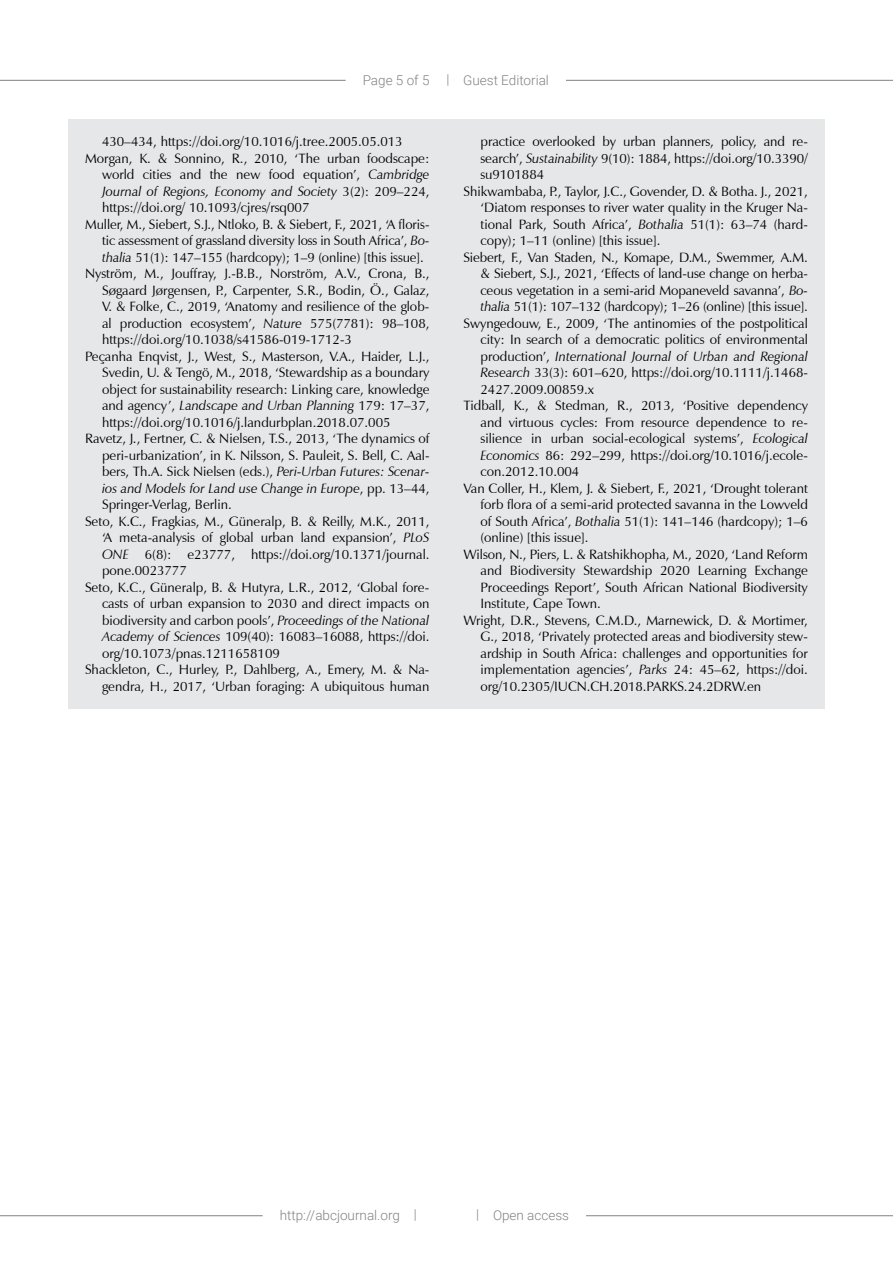
<style>
.page{position:relative;width:893px;height:1263px;background:#fff}
.page>*{position:absolute;margin:0;border:0;box-sizing:border-box;transform-origin:0 0}
.t1{font:13.5px "Zapf Humanist 601 BT";color:#000}
.t2{font:italic 13.5px "Zapf Humanist 601 BT";color:#000}
.t3{font:300 13.5px "Roboto";color:#808285}
.s1{font-style:italic}
.s2{font-style:normal}
</style>
<div class="page">
<hr style="left:0;top:1215px;width:893px;height:1px;background:#808285">
<hr style="left:0;top:80px;width:893px;height:1px;background:#808285">
<div style="left:459px;top:1212px;width:127px;height:7px;background:#fff"></div>
<div style="left:417px;top:1186px;width:59px;height:34px;background:#fff"></div>
<div style="left:263px;top:1212px;width:171px;height:7px;background:#fff"></div>
<div style="left:346px;top:77px;width:100px;height:7px;background:#fff"></div>
<div style="left:429px;top:77px;width:137px;height:7px;background:#fff"></div>
<div style="left:68px;top:119px;width:757px;height:589px;background:#e6e7e8"></div>
<p class="t3" style="left:363px;top:71px;width:68px">Page 5 of 5</p>
<p class="t3" style="left:446px;top:71px;width:104px">| Guest Editorial</p>
<p class="t1" style="left:102px;top:133px;width:302px">430–434, https://doi.org/10.1016/j.tree.2005.05.013</p>
<p class="t1" style="left:85px;top:150px;width:346px">Morgan, K. &amp; Sonnino, R., 2010, ‘The urban foodscape:</p>
<p class="t1" style="left:102px;top:166px;width:329px">world cities and the new food equation’, <span class="s1">Cambridge</span></p>
<p class="t2" style="left:102px;top:183px;width:329px">Journal of Regions, Economy and Society <span class="s2">3(2): 209–224,</span></p>
<p class="t1" style="left:102px;top:199px;width:209px">https://doi.org/ 10.1093/cjres/rsq007</p>
<p class="t1" style="left:85px;top:216px;width:346px">Muller, M., Siebert, S.J., Ntloko, B. &amp; Siebert, F., 2021, ‘A floris-</p>
<p class="t1" style="left:102px;top:232px;width:329px">tic assessment of grassland diversity loss in South Africa’, <span class="s1">Bo-</span></p>
<p class="t1" style="left:102px;top:249px;width:323px"><span class="s1">thalia</span> 51(1): 147–155 (hardcopy); 1–9 (online) [this issue].</p>
<p class="t1" style="left:85px;top:265px;width:346px">Nyström, M., Jouffray, J.-B.B., Norström, A.V., Crona, B.,</p>
<p class="t1" style="left:102px;top:282px;width:329px">Søgaard Jørgensen, P., Carpenter, S.R., Bodin, Ö., Galaz,</p>
<p class="t1" style="left:102px;top:298px;width:329px">V. &amp; Folke, C., 2019, ‘Anatomy and resilience of the glob-</p>
<p class="t1" style="left:102px;top:315px;width:329px">al production ecosystem’, <span class="s1">Nature</span> 575(7781): 98–108,</p>
<p class="t1" style="left:102px;top:331px;width:251px">https://doi.org/10.1038/s41586-019-1712-3</p>
<p class="t1" style="left:85px;top:348px;width:346px">Peçanha Enqvist, J., West, S., Masterson, V.A., Haider, L.J.,</p>
<p class="t1" style="left:102px;top:364px;width:329px">Svedin, U. &amp; Tengö, M., 2018, ‘Stewardship as a boundary</p>
<p class="t1" style="left:102px;top:381px;width:329px">object for sustainability research: Linking care, knowledge</p>
<p class="t2" style="left:102px;top:397px;width:329px"><span class="s2">and agency’,</span> Landscape and Urban Planning <span class="s2">179: 17–37,</span></p>
<p class="t1" style="left:102px;top:414px;width:290px">https://doi.org/10.1016/j.landurbplan.2018.07.005</p>
<p class="t1" style="left:85px;top:430px;width:346px">Ravetz, J., Fertner, C. &amp; Nielsen, T.S., 2013, ‘The dynamics of</p>
<p class="t1" style="left:102px;top:447px;width:329px">peri-urbanization’, in K. Nilsson, S. Pauleit, S. Bell, C. Aal-</p>
<p class="t1" style="left:102px;top:463px;width:329px">bers, Th.A. Sick Nielsen (eds.), <span class="s1">Peri-Urban Futures: Scenar-</span></p>
<p class="t2" style="left:102px;top:480px;width:329px">ios and Models for Land use Change in Europe<span class="s2">, pp. 13–44,</span></p>
<p class="t1" style="left:102px;top:496px;width:131px">Springer-Verlag, Berlin.</p>
<p class="t1" style="left:85px;top:513px;width:346px">Seto, K.C., Fragkias, M., Güneralp, B. &amp; Reilly, M.K., 2011,</p>
<p class="t1" style="left:102px;top:529px;width:329px">‘A meta-analysis of global urban land expansion’, <span class="s1">PLoS</span></p>
<p class="t1" style="left:102px;top:546px;width:329px"><span class="s1">ONE</span> 6(8): e23777, https://doi.org/10.1371/journal.</p>
<p class="t1" style="left:102px;top:562px;width:86px">pone.0023777</p>
<p class="t1" style="left:85px;top:579px;width:346px">Seto, K.C., Güneralp, B. &amp; Hutyra, L.R., 2012, ‘Global fore-</p>
<p class="t1" style="left:102px;top:595px;width:329px">casts of urban expansion to 2030 and direct impacts on</p>
<p class="t1" style="left:102px;top:612px;width:329px">biodiversity and carbon pools’, <span class="s1">Proceedings of the National</span></p>
<p class="t1" style="left:102px;top:628px;width:329px"><span class="s1">Academy of Sciences</span> 109(40): 16083–16088, https://doi.</p>
<p class="t1" style="left:102px;top:645px;width:179px">org/10.1073/pnas.1211658109</p>
<p class="t1" style="left:85px;top:661px;width:346px">Shackleton, C., Hurley, P., Dahlberg, A., Emery, M. &amp; Na-</p>
<p class="t1" style="left:102px;top:678px;width:329px">gendra, H., 2017, ‘Urban foraging: A ubiquitous human</p>
<p class="t1" style="left:480px;top:133px;width:329px">practice overlooked by urban planners, policy, and re-</p>
<p class="t1" style="left:480px;top:150px;width:329px">search’, <span class="s1">Sustainability</span> 9(10): 1884, https://doi.org/10.3390/</p>
<p class="t1" style="left:480px;top:166px;width:65px">su9101884</p>
<p class="t1" style="left:463px;top:183px;width:346px">Shikwambaba, P., Taylor, J.C., Govender, D. &amp; Botha. J., 2021,</p>
<p class="t1" style="left:480px;top:199px;width:329px">‘Diatom responses to river water quality in the Kruger Na-</p>
<p class="t1" style="left:480px;top:216px;width:329px">tional Park, South Africa’, <span class="s1">Bothalia</span> 51(1): 63–74 (hard-</p>
<p class="t1" style="left:480px;top:232px;width:181px">copy); 1–11 (online) [this issue].</p>
<p class="t1" style="left:463px;top:249px;width:346px">Siebert, F., Van Staden, N., Komape, D.M., Swemmer, A.M.</p>
<p class="t1" style="left:480px;top:265px;width:329px">&amp; Siebert, S.J., 2021, ‘Effects of land-use change on herba-</p>
<p class="t1" style="left:480px;top:282px;width:329px">ceous vegetation in a semi-arid Mopaneveld savanna’, <span class="s1">Bo-</span></p>
<p class="t1" style="left:480px;top:298px;width:329px"><span class="s1">thalia</span> 51(1): 107–132 (hardcopy); 1–26 (online) [this issue].</p>
<p class="t1" style="left:463px;top:315px;width:346px">Swyngedouw, E., 2009, ‘The antinomies of the postpolitical</p>
<p class="t1" style="left:480px;top:331px;width:329px">city: In search of a democratic politics of environmental</p>
<p class="t2" style="left:480px;top:348px;width:329px"><span class="s2">production’,</span> International Journal of Urban and Regional</p>
<p class="t1" style="left:480px;top:364px;width:329px"><span class="s1">Research</span> 33(3): 601–620, https://doi.org/10.1111/j.1468-</p>
<p class="t1" style="left:480px;top:381px;width:115px">2427.2009.00859.x</p>
<p class="t1" style="left:463px;top:397px;width:346px">Tidball, K., &amp; Stedman, R., 2013, ‘Positive dependency</p>
<p class="t1" style="left:480px;top:414px;width:329px">and virtuous cycles: From resource dependence to re-</p>
<p class="t1" style="left:480px;top:430px;width:329px">silience in urban social-ecological systems’, <span class="s1">Ecological</span></p>
<p class="t1" style="left:480px;top:447px;width:329px"><span class="s1">Economics</span> 86: 292–299, https://doi.org/10.1016/j.ecole-</p>
<p class="t1" style="left:480px;top:463px;width:100px">con.2012.10.004</p>
<p class="t1" style="left:463px;top:480px;width:346px">Van Coller, H., Klem, J. &amp; Siebert, F., 2021, ‘Drought tolerant</p>
<p class="t1" style="left:480px;top:496px;width:329px">forb flora of a semi-arid protected savanna in the Lowveld</p>
<p class="t1" style="left:480px;top:513px;width:329px">of South Africa’, <span class="s1">Bothalia</span> 51(1): 141–146 (hardcopy); 1–6</p>
<p class="t1" style="left:480px;top:529px;width:110px">(online) [this issue].</p>
<p class="t1" style="left:463px;top:546px;width:346px">Wilson, N., Piers, L. &amp; Ratshikhopha, M., 2020, ‘Land Reform</p>
<p class="t1" style="left:480px;top:562px;width:329px">and Biodiversity Stewardship 2020 Learning Exchange</p>
<p class="t1" style="left:480px;top:579px;width:329px">Proceedings Report’, South African National Biodiversity</p>
<p class="t1" style="left:480px;top:595px;width:122px">Institute, Cape Town.</p>
<p class="t1" style="left:463px;top:612px;width:346px">Wright, D.R., Stevens, C.M.D., Marnewick, D. &amp; Mortimer,</p>
<p class="t1" style="left:480px;top:628px;width:329px">G., 2018, ‘Privately protected areas and biodiversity stew-</p>
<p class="t1" style="left:480px;top:645px;width:329px">ardship in South Africa: challenges and opportunities for</p>
<p class="t1" style="left:480px;top:661px;width:329px">implementation agencies’, <span class="s1">Parks</span> 24: 45–62, https://doi.</p>
<p class="t1" style="left:480px;top:678px;width:282px">org/10.2305/IUCN.CH.2018.PARKS.24.2DRW.en</p>
<p class="t3" style="left:280px;top:1206px;width:139px">http://abcjournal.org |</p>
<p class="t3" style="left:476px;top:1206px;width:94px">| Open access</p>
</div>
